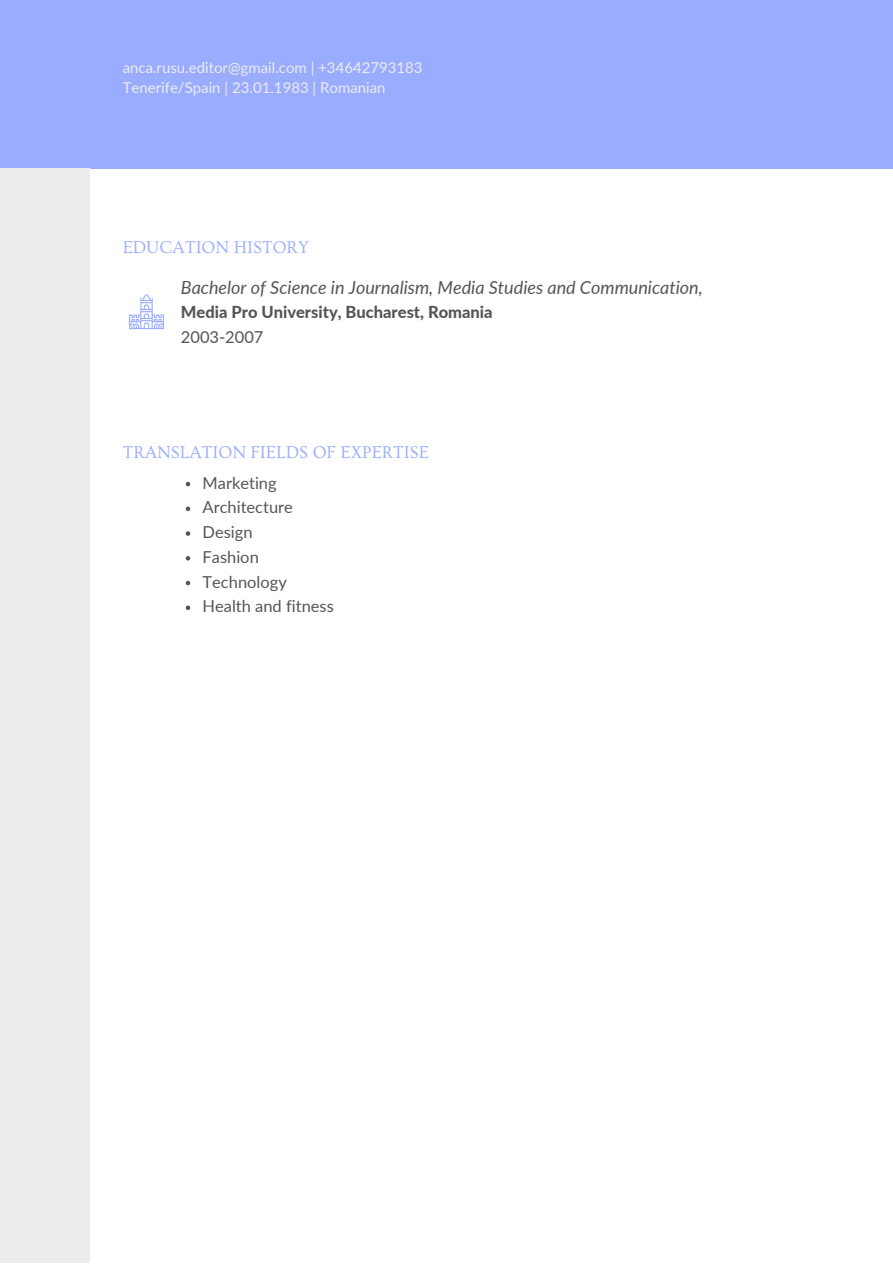
<style>
.page{position:relative;width:893px;height:1264px;background:#fff}
.page>*{position:absolute;margin:0;border:0;box-sizing:border-box;transform-origin:0 0}
.t1{font:italic 18px "Lato";color:#595454}
.t2{font:18px "Ovo";color:#99acff}
.t3{font:16.5px "Lato";color:#595454}
.t4{font:800 16.5px "Lato";color:#595454}
.t5{font:15px "Lato";color:#edeced}
</style>
<div class="page">
<div style="left:0;top:0;width:892px;height:168px;background:#99acff"></div>
<div style="left:0;top:168px;width:90px;height:1094px;background:#edeced"></div>
<svg style="left:129px;top:294px;width:35px;height:35px"></svg>
<svg style="left:186px;top:482px;width:4px;height:4px"></svg>
<svg style="left:186px;top:506px;width:4px;height:5px"></svg>
<svg style="left:186px;top:531px;width:4px;height:5px"></svg>
<svg style="left:186px;top:556px;width:4px;height:4px"></svg>
<svg style="left:186px;top:581px;width:4px;height:4px"></svg>
<svg style="left:186px;top:605px;width:4px;height:5px"></svg>
<p class="t5" style="left:123px;top:58px;width:301px">anca.rusu.editor@gmail.com | +34642793183</p>
<p class="t5" style="left:123px;top:78px;width:264px">Tenerife/Spain | 23.01.1983 | Romanian</p>
<p class="t2" style="left:123px;top:238px;width:188px">EDUCATION HISTORY</p>
<p class="t1" style="left:181px;top:276px;width:523px">Bachelor of Science in Journalism, Media Studies and Communication,</p>
<p class="t4" style="left:181px;top:302px;width:313px">Media Pro University, Bucharest, Romania</p>
<p class="t3" style="left:181px;top:327px;width:84px">2003-2007</p>
<p class="t2" style="left:123px;top:442px;width:308px">TRANSLATION FIELDS OF EXPERTISE</p>
<p class="t3" style="left:202px;top:472px;width:76px">Marketing</p>
<p class="t3" style="left:202px;top:497px;width:92px">Architecture</p>
<p class="t3" style="left:202px;top:522px;width:52px">Design</p>
<p class="t3" style="left:202px;top:546px;width:58px">Fashion</p>
<p class="t3" style="left:202px;top:571px;width:86px">Technology</p>
<p class="t3" style="left:202px;top:596px;width:133px">Health and fitness</p>
</div>
